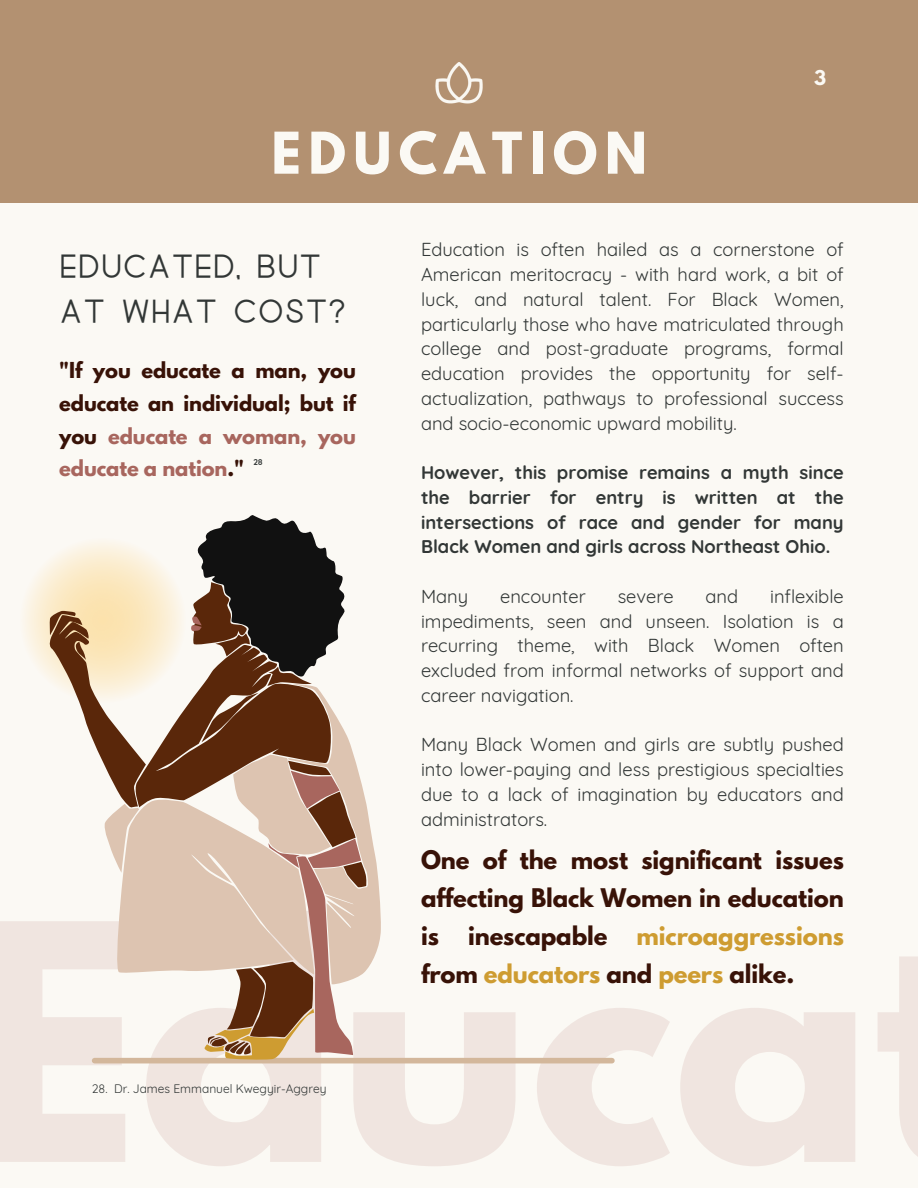
<style>
.page{position:relative;width:918px;height:1188px;background:#fbf9f4}
.page>*{position:absolute;margin:0;border:0;box-sizing:border-box;transform-origin:0 0}
.t1{font:700 51px "League Spartan";letter-spacing:.145em;color:#fbf9f4}
.t2{font:30px/45px "Quick";color:#323736}
.t3{font:700 22.8px/38.2px "League Spartan";letter-spacing:-.005em;color:#381207;text-align:justify}
.t4{font:700 22.8px/38.2px "League Spartan";letter-spacing:-.005em;color:#ce9c31}
.t5{font:700 19.5px/32.7px "League Spartan";letter-spacing:-.005em;color:#381207;text-align:justify}
.t6{font:18.3px/24.8px "Quicksand";color:#323736;text-align:justify}
.t7{font:700 18.3px/24.8px "Quicksand";color:#323736;text-align:justify}
.t8{font:700 18.15px "League Spartan";color:#fbf9f4}
.t9{font:12px "Quicksand";color:#323736}
.t10{font:700 8.4px "Quicksand";color:#323736}
.s1{color:#a8665e}
.s2{color:#381207}
</style>
<div class="page">
<div style="left:95px;top:1058px;width:517px;height:5px;background:#d3b79b"></div>
<div style="left:0;top:0;width:918px;height:203px;background:#b39171"></div>
<svg style="left:48px;top:582px;width:147px;height:178px"></svg>
<svg style="left:195px;top:515px;width:150px;height:101px"></svg>
<svg style="left:204px;top:1055px;width:110px;height:5px"></svg>
<svg style="left:102px;top:684px;width:279px;height:291px;fill:#ddc4b1"></svg>
<svg style="left:191px;top:616px;width:170px;height:439px"></svg>
<img style="left:435px;top:63px;width:48px;height:41px">
<h6 class="t1" style="left:271px;top:128px;width:377px">EDUCATION</h6>
<p class="t8" style="left:814px;top:69px;width:14px">3</p>
<h5 class="t2" style="left:59px;top:247px;width:288px">EDUCATED, BUT<br>AT WHAT COST?</h5>
<h5 class="t5" style="left:59px;top:357px;width:298px">"If you educate a man, you educate an individual; but if you <span class="s1">educate a woman, you educate a nation</span>."</h5>
<p class="t10" style="left:253px;top:456px;width:11px">28</p>
<h6 class="t9" style="left:92px;top:1081px;width:236px">28. Dr. James Emmanuel Kwegyir-Aggrey</h6>
<p class="t6" style="left:421px;top:237px;width:424px">Education is often hailed as a cornerstone of American meritocracy - with hard work, a bit of luck, and natural talent. For Black Women, particularly those who have matriculated through college and post-graduate programs, formal education provides the opportunity for self&shy;actualization, pathways to professional success and socio-economic upward mobility.</p>
<p class="t7" style="left:421px;top:460px;width:424px">However, this promise remains a myth since the barrier for entry is written at the intersections of race and gender for many Black Women and girls across Northeast Ohio.</p>
<h2 class="t6" style="left:421px;top:584px;width:49px">Many</h2>
<h2 class="t6" style="left:500px;top:584px;width:87px">encounter</h2>
<h2 class="t6" style="left:618px;top:584px;width:57px">severe</h2>
<h2 class="t6" style="left:706px;top:584px;width:34px">and</h2>
<h2 class="t6" style="left:421px;top:584px;width:424px;text-indent:349px">inflexible impediments, seen and unseen. Isolation is a recurring theme, with Black Women often excluded from informal networks of support and career navigation.</h2>
<h6 class="t6" style="left:421px;top:732px;width:424px">Many Black Women and girls are subtly pushed into lower-paying and less prestigious specialties due to a lack of imagination by educators and administrators.</h6>
<h3 class="t3" style="left:421px;top:843px;width:424px">One of the most significant issues affecting Black Women in education is</h3>
<h3 class="t3" style="left:468px;top:920px;width:141px">inescapable</h3>
<h3 class="t4" style="left:421px;top:920px;width:424px;text-indent:216px">microaggressions <span class="s2">from</span> educators <span class="s2">and</span> peers <span class="s2">alike.</span></h3>
</div>
